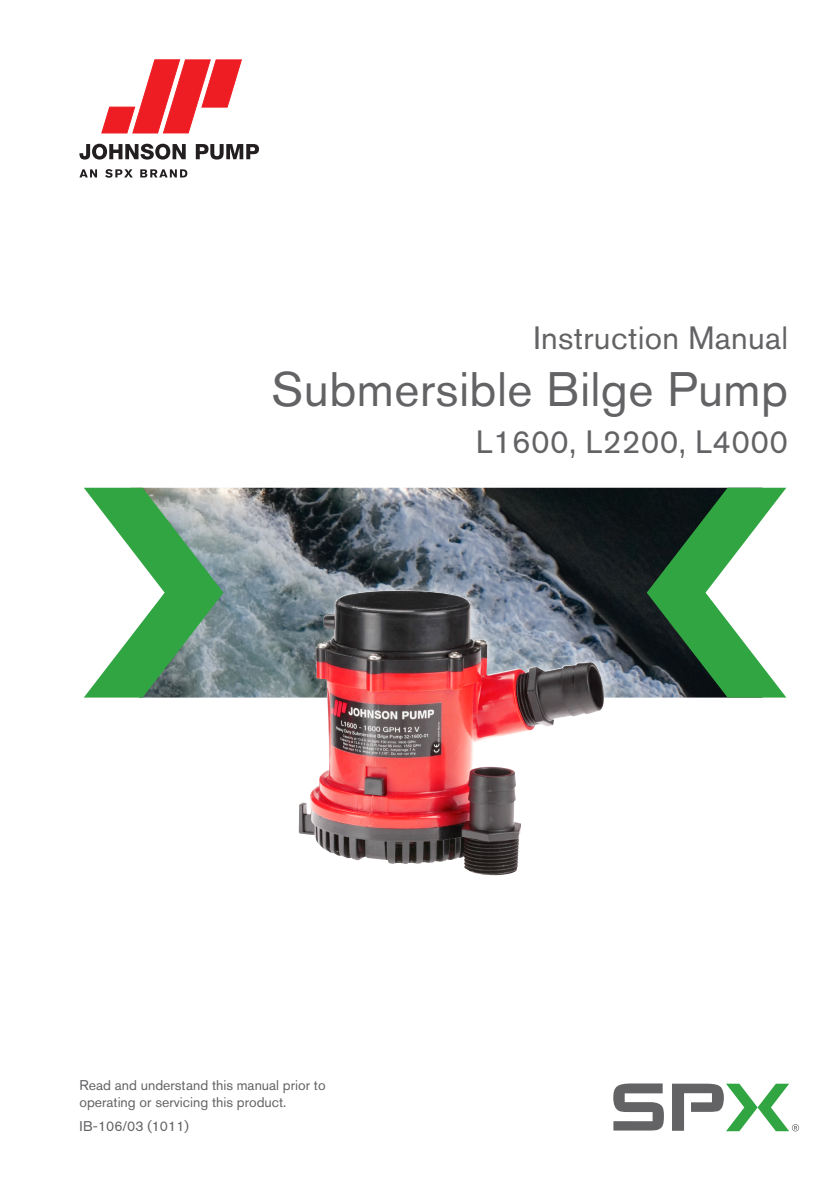
<style>
.page{position:relative;width:840px;height:1191px;background:#fff}
.page>*{position:absolute;margin:0;border:0;box-sizing:border-box;transform-origin:0 0}
.Subheading{font:48px "Akzidenz Grotesk BE";letter-spacing:.01em;color:#636366}
.Subheading-2{font:32px "Akzidenz Grotesk BE";letter-spacing:.01em;color:#636366}
.Read_an_understand{font:14px/16.8px "Akzidenz Grotesk BE";color:#636366}
.ID-number{font:14px "Akzidenz Grotesk BE";color:#636366}
</style>
<div class="page">
<svg style="left:79px;top:144px;width:106px;height:16px"></svg>
<svg style="left:196px;top:144px;width:63px;height:16px"></svg>
<svg style="left:101px;top:60px;width:141px;height:73px"></svg>
<svg style="left:79px;top:169px;width:18px;height:8px"></svg>
<svg style="left:105px;top:169px;width:28px;height:9px"></svg>
<svg style="left:140px;top:169px;width:47px;height:8px"></svg>
<svg style="left:613px;top:1083px;width:50px;height:47px"></svg>
<svg style="left:672px;top:1083px;width:126px;height:48px"></svg>
<img style="left:223px;top:488px;width:423px;height:209px">
<svg style="left:646px;top:488px;width:140px;height:209px"></svg>
<svg style="left:84px;top:488px;width:139px;height:209px"></svg>
<div style="left:293px;top:579px;width:326px;height:306px;background:#fff;opacity:.6"></div>
<img style="left:297px;top:590px;width:98px;height:265px">
<p class="Subheading-2" style="left:533px;top:318px;width:256px">Instruction Manual</p>
<p class="Subheading" style="left:271px;top:361px;width:518px">Submersible Bilge Pump</p>
<p class="Subheading-2" style="left:476px;top:423px;width:313px">L1600, L2200, L4000</p>
<p class="Read_an_understand" style="left:79px;top:1076px;width:247px">Read and understand this manual prior to operating or servicing this product.</p>
<p class="ID-number" style="left:79px;top:1118px;width:111px">IB-106/03 (1011)</p>
</div>
